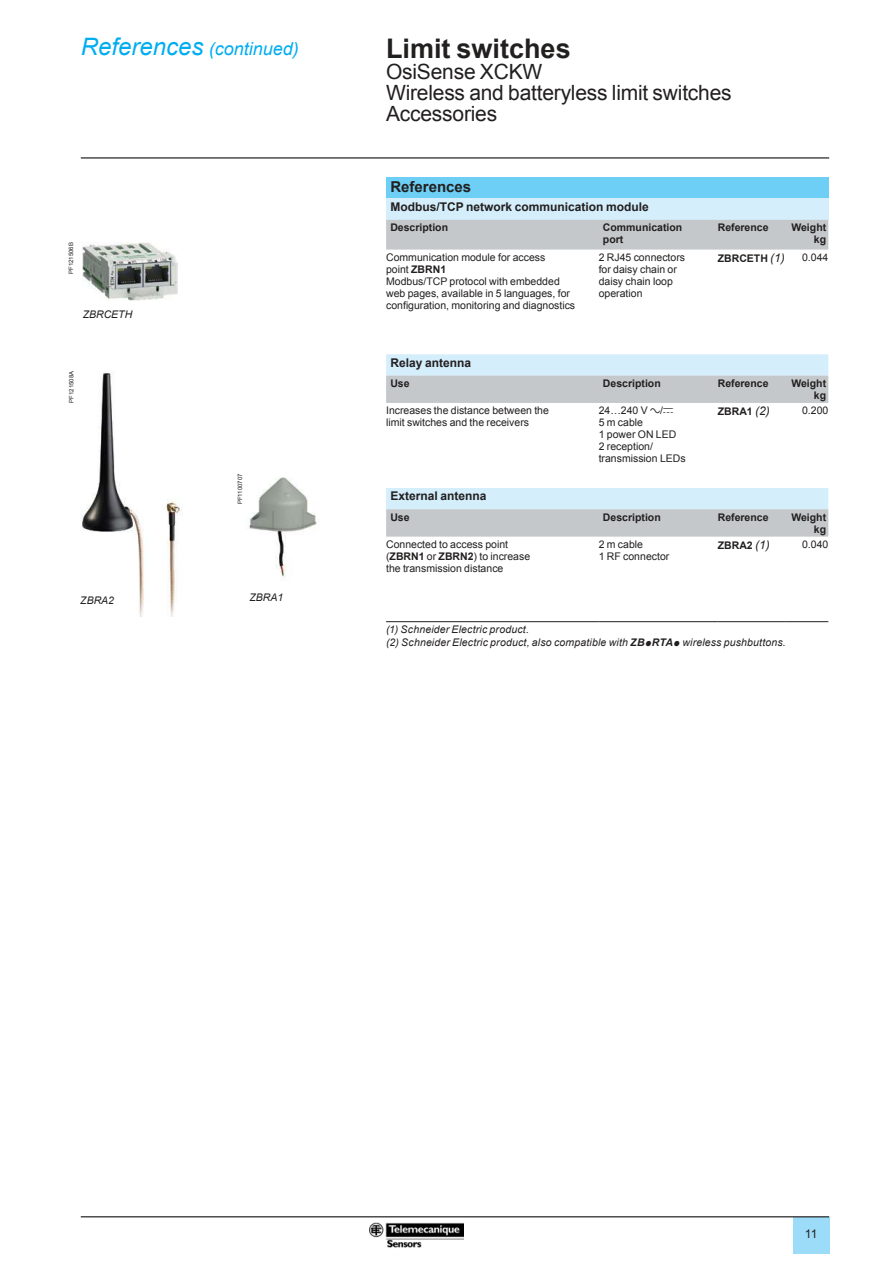
<style>
.page{position:relative;width:893px;height:1263px;background:#fff}
.page>*{position:absolute;margin:0;border:0;box-sizing:border-box;transform-origin:0 0}
.t1{font:700 27px "Arial";color:#221f1f}
.t2{font:21px/21px "Arial";letter-spacing:-.01em;color:#221f1f}
.t3{font:italic 18px "Arial";color:#00adef}
.t4{font:700 15px "Arial";color:#221f1f}
.t5{font:700 12px "Arial";color:#221f1f}
.t6{font:12px "Arial";color:#221f1f}
.t7{font:10.5px/12px "Arial";color:#221f1f}
.t8{font:700 10.5px/12px "Arial";color:#221f1f;text-align:right}
.t9{font:italic 10.5px/12.6px "Arial";letter-spacing:.015em;color:#221f1f}
.t10{font:6px "Arial";color:#221f1f}
.s1{font-size:24px}
.s2{font-weight:700}
.s3{font-weight:400;font-style:italic;font-size:12px}
.s4{font-family:"Graph Schneider"}
.s5{font-family:"Graph Schneider";font-weight:700}
</style>
<div class="page">
<hr style="left:81px;top:157px;width:748px;height:2px;background:#221f1f">
<div style="left:793px;top:1217px;width:36px;height:37px;background:#9cdcf8"></div>
<hr style="left:81px;top:1216px;width:748px;height:1px;background:#221f1f">
<img style="left:370px;top:1223px;width:94px;height:25px">
<svg style="left:386px;top:354px;width:442px;height:22px;fill:#d4eefc"></svg>
<svg style="left:386px;top:376px;width:442px;height:161px"></svg>
<hr style="left:386px;top:621px;width:213px;height:1px;background:#221f1f">
<hr style="left:599px;top:621px;width:119px;height:1px;background:#221f1f">
<hr style="left:718px;top:621px;width:68px;height:1px;background:#221f1f">
<hr style="left:786px;top:621px;width:42px;height:1px;background:#221f1f">
<div style="left:386px;top:177px;width:442px;height:22px;background:#6dcff6"></div>
<div style="left:386px;top:199px;width:442px;height:21px;background:#d4eefc"></div>
<div style="left:386px;top:220px;width:442px;height:30px;background:#c5c8cb"></div>
<img style="left:82px;top:242px;width:95px;height:58px">
<img style="left:80px;top:373px;width:102px;height:244px">
<img style="left:249px;top:477px;width:68px;height:104px">
<h3 class="t3" style="left:81px;top:42px;width:220px"><span class="s1">References</span> (continued)</h3>
<p class="t10" style="left:69px;top:274px;width:33px;rotate:-90deg">PF121506B</p>
<p class="t9" style="left:83px;top:309px;width:51px">ZBRCETH</p>
<p class="t10" style="left:69px;top:403px;width:33px;rotate:-90deg">PF121508A</p>
<p class="t10" style="left:238px;top:504px;width:32px;rotate:-90deg">PF1100707</p>
<p class="t9" style="left:80px;top:595px;width:35px">ZBRA2</p>
<p class="t9" style="left:250px;top:592px;width:35px">ZBRA1</p>
<h1 class="t1" style="left:386px;top:37px;width:186px">Limit switches</h1>
<h2 class="t2" style="left:386px;top:63px;width:347px">OsiSense XCKW<br>Wireless and batteryless limit switches<br>Accessories</h2>
<h3 class="t4" style="left:390px;top:181px;width:82px">References</h3>
<p class="t5" style="left:390px;top:202px;width:260px">Modbus/TCP network communication module</p>
<p class="t8" style="left:390px;top:222px;width:59px">Description</p>
<p class="t8" style="left:603px;top:222px;width:81px;text-align:left">Communication port</p>
<p class="t8" style="left:718px;top:222px;width:52px">Reference</p>
<p class="t8" style="left:791px;top:222px;width:36px">Weight kg</p>
<p class="t7" style="left:386px;top:252px;width:191px">Communication module for access<br>point <span class="s2">ZBRN1<br></span>Modbus/TCP protocol with embedded web pages, available in 5 languages, for configuration, monitoring and diagnostics</p>
<p class="t7" style="left:599px;top:252px;width:88px">2 RJ45 connectors for daisy chain or daisy chain loop operation</p>
<p class="t8" style="left:718px;top:253px;width:69px">ZBRCETH <span class="s3">(1)</span></p>
<p class="t7" style="left:802px;top:252px;width:28px">0.044</p>
<p class="t5" style="left:390px;top:358px;width:82px">Relay antenna</p>
<p class="t8" style="left:390px;top:378px;width:21px">Use</p>
<p class="t8" style="left:603px;top:378px;width:59px">Description</p>
<p class="t8" style="left:718px;top:378px;width:52px">Reference</p>
<p class="t8" style="left:791px;top:378px;width:36px">Weight kg</p>
<p class="t7" style="left:386px;top:405px;width:164px">Increases the distance between the limit switches and the receivers</p>
<p class="t7" style="left:599px;top:405px;width:88px">24…240 V <span class="s4">a</span>/<span class="s4">c<br></span>5 m cable<br>1 power ON LED<br>2 reception/ transmission LEDs</p>
<p class="t8" style="left:718px;top:406px;width:53px">ZBRA1 <span class="s3">(2)</span></p>
<p class="t7" style="left:802px;top:405px;width:28px">0.200</p>
<p class="t5" style="left:390px;top:491px;width:98px">External antenna</p>
<p class="t8" style="left:390px;top:512px;width:21px">Use</p>
<p class="t8" style="left:603px;top:512px;width:59px">Description</p>
<p class="t8" style="left:718px;top:512px;width:52px">Reference</p>
<p class="t8" style="left:791px;top:512px;width:36px">Weight kg</p>
<p class="t7" style="left:386px;top:539px;width:146px">Connected to access point (<span class="s2">ZBRN1</span> or <span class="s2">ZBRN2</span>) to increase the transmission distance</p>
<p class="t7" style="left:599px;top:539px;width:72px">2 m cable<br>1 RF connector</p>
<p class="t8" style="left:718px;top:540px;width:53px">ZBRA2 <span class="s3">(1)</span></p>
<p class="t7" style="left:802px;top:539px;width:28px">0.040</p>
<p class="t9" style="left:386px;top:624px;width:401px">(1) Schneider Electric product .<br>(2) Schneider Electric product, also compatible with <span class="s2">ZB</span><span class="s5">p</span><span class="s2">RTA</span><span class="s5">p</span> wireless pushbuttons .</p>
<p class="t6" style="left:805px;top:1229px;width:14px">11</p>
</div>
